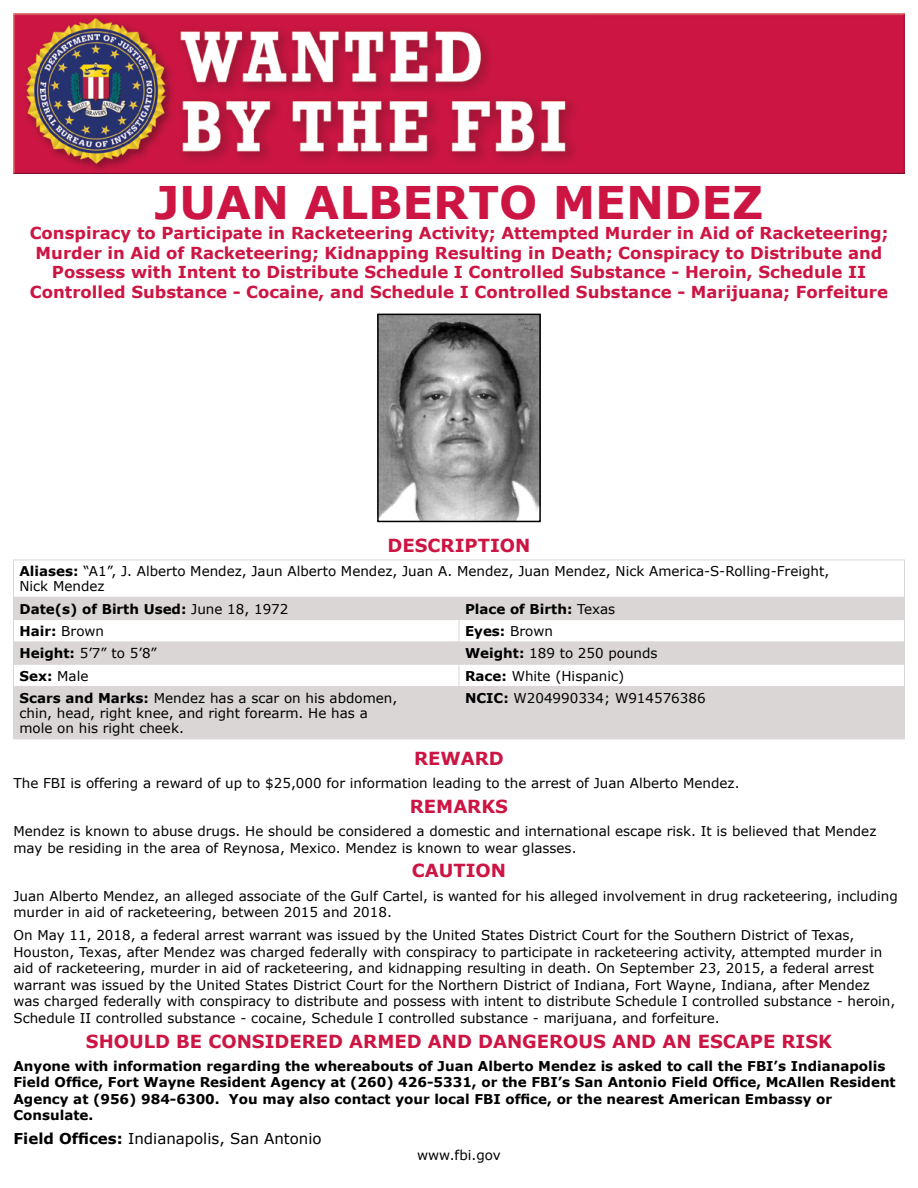
<style>
.page{position:relative;width:918px;height:1188px;background:#fff}
.page>*{position:absolute;margin:0;border:0;box-sizing:border-box;transform-origin:0 0}
.NAME_of_PERP{font:700 45px "Verdana";color:#cd1543}
.Warning_ALL_CAPS{font:700 18px "Verdana";color:#cd1543}
.CHARGES_and_CONTACT{font:700 16.5px/19.8px "Verdana";color:#cd1543;text-align:center}
.Body_centered{font:15px "Verdana";color:#000}
.Paragraph_Style_1{font:13.5px/16.5px "Verdana";color:#000}
.Tabbed_Body{font:13.5px/15px "Verdana";color:#000}
.BODY_BOLD{font:700 13.5px/16.5px "Verdana";color:#000}
.Body_text{font:13.5px/16.5px "Verdana";color:#000}
.Tabbed_Body-2{font:700 13.5px "Verdana";color:#000}
.s1{font-weight:700}
.s2{font-weight:400}
</style>
<div class="page">
<img style="left:14px;top:14px;width:890px;height:159px">
<svg style="left:14px;top:598px;width:890px;height:141px;fill:#dad6d6"></svg>
<hr style="left:13px;top:560px;width:446px;height:1px;background:#dad6d6">
<hr style="left:13px;top:560px;width:1px;height:37px;background:#dad6d6">
<hr style="left:459px;top:560px;width:446px;height:1px;background:#dad6d6">
<hr style="left:904px;top:560px;width:1px;height:37px;background:#dad6d6">
<svg style="left:13px;top:597px;width:1px;height:90px"></svg>
<svg style="left:459px;top:598px;width:1px;height:88px"></svg>
<svg style="left:904px;top:597px;width:1px;height:90px"></svg>
<hr style="left:13px;top:687px;width:1px;height:52px;background:#dad6d6">
<hr style="left:459px;top:687px;width:1px;height:52px;background:#dad6d6">
<hr style="left:904px;top:687px;width:1px;height:52px;background:#dad6d6">
<hr style="left:13px;top:739px;width:446px;height:1px;background:#dad6d6">
<hr style="left:459px;top:739px;width:446px;height:1px;background:#dad6d6">
<hr style="left:14px;top:597px;width:445px;height:1px;background:#dad6d6">
<hr style="left:459px;top:597px;width:445px;height:1px;background:#dad6d6">
<hr style="left:14px;top:619px;width:445px;height:1px;background:#dad6d6">
<hr style="left:459px;top:619px;width:445px;height:1px;background:#dad6d6">
<hr style="left:14px;top:642px;width:445px;height:1px;background:#dad6d6">
<hr style="left:459px;top:642px;width:445px;height:1px;background:#dad6d6">
<hr style="left:14px;top:664px;width:445px;height:1px;background:#dad6d6">
<hr style="left:459px;top:664px;width:445px;height:1px;background:#dad6d6">
<hr style="left:14px;top:686px;width:445px;height:1px;background:#dad6d6">
<hr style="left:459px;top:686px;width:445px;height:1px;background:#dad6d6">
<img style="left:380px;top:317px;width:158px;height:202px">
<div style="left:377px;top:314px;width:164px;height:208px;border:2px solid #000"></div>
<p class="NAME_of_PERP" style="left:155px;top:171px;width:610px">JUAN ALBERTO MENDEZ</p>
<p class="CHARGES_and_CONTACT" style="left:30px;top:223px;width:860px">Conspiracy to Participate in Racketeering Activity; Attempted Murder in Aid of Racketeering; Murder in Aid of Racketeering; Kidnapping Resulting in Death; Conspiracy to Distribute and Possess with Intent to Distribute Schedule I Controlled Substance - Heroin, Schedule II Controlled Substance - Cocaine, and Schedule I Controlled Substance - Marijuana; Forfeiture</p>
<p class="Warning_ALL_CAPS" style="left:388px;top:532px;width:144px">DESCRIPTION</p>
<p class="Tabbed_Body" style="left:20px;top:564px;width:811px"><span class="s1">Aliases:</span> “A1”, J. Alberto Mendez, Jaun Alberto Mendez, Juan A. Mendez, Juan Mendez, Nick America-S-Rolling-Freight,<br>Nick Mendez</p>
<p class="Tabbed_Body-2" style="left:20px;top:599px;width:270px">Date(s) of Birth Used: <span class="s2">June 18, 1972</span></p>
<p class="Tabbed_Body-2" style="left:465px;top:599px;width:152px">Place of Birth: <span class="s2">Texas</span></p>
<p class="Tabbed_Body-2" style="left:20px;top:621px;width:86px">Hair: <span class="s2">Brown</span></p>
<p class="Tabbed_Body-2" style="left:465px;top:621px;width:89px">Eyes: <span class="s2">Brown</span></p>
<p class="Tabbed_Body" style="left:20px;top:646px;width:139px"><span class="s1">Height:</span> 5’7” to 5’8”</p>
<p class="Tabbed_Body" style="left:465px;top:646px;width:194px"><span class="s1">Weight:</span> 189 to 250 pounds</p>
<p class="Tabbed_Body-2" style="left:20px;top:666px;width:71px">Sex: <span class="s2">Male</span></p>
<p class="Tabbed_Body" style="left:465px;top:668px;width:161px"><span class="s1">Race:</span> White (Hispanic)</p>
<p class="Tabbed_Body" style="left:20px;top:690px;width:379px"><span class="s1">Scars and Marks:</span> Mendez has a scar on his abdomen, chin, head, right knee, and right forearm. He has a mole on his right cheek.</p>
<p class="Tabbed_Body" style="left:465px;top:690px;width:242px"><span class="s1">NCIC:</span> W204990334; W914576386</p>
<p class="Warning_ALL_CAPS" style="left:414px;top:746px;width:91px">REWARD</p>
<p class="Body_text" style="left:14px;top:775px;width:728px">The FBI is offering a reward of up to $25,000 for information leading to the arrest of Juan Alberto Mendez.</p>
<p class="Warning_ALL_CAPS" style="left:410px;top:794px;width:100px">REMARKS</p>
<p class="Body_text" style="left:14px;top:823px;width:864px">Mendez is known to abuse drugs. He should be considered a domestic and international escape risk. It is believed that Mendez may be residing in the area of Reynosa, Mexico. Mendez is known to wear glasses.</p>
<p class="Warning_ALL_CAPS" style="left:412px;top:858px;width:96px">CAUTION</p>
<p class="Paragraph_Style_1" style="left:14px;top:887px;width:886px">Juan Alberto Mendez, an alleged associate of the Gulf Cartel, is wanted for his alleged involvement in drug racketeering, including murder in aid of racketeering, between 2015 and 2018.</p>
<p class="Paragraph_Style_1" style="left:14px;top:927px;width:883px">On May 11, 2018, a federal arrest warrant was issued by the United States District Court for the Southern District of Texas, Houston, Texas, after Mendez was charged federally with conspiracy to participate in racketeering activity, attempted murder in aid of racketeering, murder in aid of racketeering, and kidnapping resulting in death. On September 23, 2015, a federal arrest warrant was issued by the United States District Court for the Northern District of Indiana, Fort Wayne, Indiana, after Mendez was charged federally with conspiracy to distribute and possess with intent to distribute Schedule I controlled substance - heroin, Schedule II controlled substance - cocaine, Schedule I controlled substance - marijuana, and forfeiture.</p>
<p class="Warning_ALL_CAPS" style="left:86px;top:1028px;width:748px">SHOULD BE CONSIDERED ARMED AND DANGEROUS AND AN ESCAPE RISK</p>
<p class="BODY_BOLD" style="left:14px;top:1057px;width:884px">Anyone with information regarding the whereabouts of Juan Alberto Mendez is asked to call the FBI’s Indianapolis Field Office, Fort Wayne Resident Agency at (260) 426-5331, or the FBI’s San Antonio Field Office, McAllen Resident Agency at (956) 984-6300. You may also contact your local FBI office, or the nearest American Embassy or Consulate.</p>
<p class="Body_centered" style="left:14px;top:1128px;width:310px"><span class="s1">Field Offices:</span> Indianapolis, San Antonio</p>
<p class="Body_text" style="left:417px;top:1147px;width:85px">www.fbi.gov</p>
</div>
